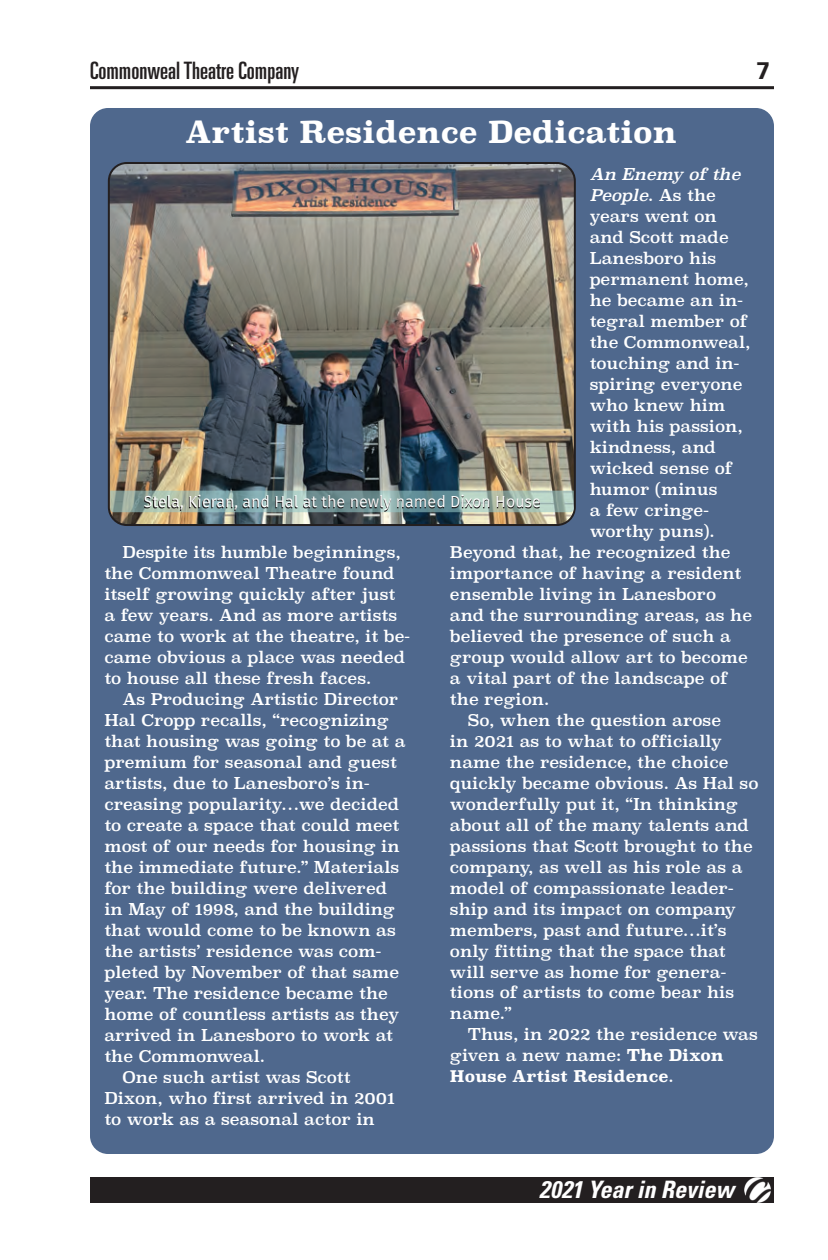
<style>
.page{position:relative;width:828px;height:1260px;background:#fff}
.page>*{position:absolute;margin:0;border:0;box-sizing:border-box;transform-origin:0 0}
.t1{font:700 30px "Superclarendon";color:#fff}
.t2{font:24px "Univers LT Pro Ult Cond";color:#231f20}
.t3{font:italic 700 condensed 24px "Univers LT Pro";color:#fff}
.t4{font:700 24px "Univers LT Pro 65";color:#231f20}
.t5{font:16px/21px "Superclarendon";color:#fff}
.t6{font:16px "Fira Sans";color:#fff}
.t7{font:italic 16px "Superclarendon";color:#fff}
.t8{font:700 16px "Superclarendon";color:#fff}
.s1{font-style:normal}
.s2{font-weight:700}
.s3{font-weight:400}
</style>
<div class="page">
<hr style="left:90px;top:86px;width:684px;height:3px;background:#231f20">
<div style="left:90px;top:1177px;width:684px;height:25px;background:#231f20"></div>
<img style="left:745px;top:1177px;width:25px;height:26px">
<div style="left:90px;top:158px;width:684px;height:996px;background:#4f688d"></div>
<div style="left:90px;top:108px;width:684px;height:50px;background:#4f688d"></div>
<img style="left:109px;top:163px;width:466px;height:362px">
<div style="left:108px;top:162px;width:468px;height:364px;border:2px solid #231f20;border-radius:18px"></div>
<svg style="left:110px;top:491px;width:464px;height:21px;background:#8faba4"></svg>
<svg style="left:144px;top:496px;width:395px;height:16px;background:#768e8b"></svg>
<h2 class="t2" style="left:90px;top:54px;width:211px">Commonweal Theatre Company</h2>
<h2 class="t4" style="left:757px;top:54px;width:15px">7</h2>
<h1 class="t1" style="left:185px;top:110px;width:493px">Artist Residence Dedication</h1>
<p class="t7" style="left:590px;top:163px;width:157px">An Enemy ofthe</p>
<p class="t7" style="left:590px;top:184px;width:128px">People<span class="s1">. A s t h e</span></p>
<p class="t5" style="left:590px;top:207px;width:129px">years went on</p>
<p class="t5" style="left:590px;top:228px;width:141px">and Scott made</p>
<p class="t5" style="left:590px;top:249px;width:128px">Lanesboro his</p>
<p class="t5" style="left:590px;top:270px;width:161px">permanent home,</p>
<p class="t5" style="left:590px;top:291px;width:155px">he became an in-</p>
<p class="t5" style="left:590px;top:312px;width:159px">tegral member of</p>
<p class="t5" style="left:590px;top:333px;width:162px">the Commonweal,</p>
<p class="t5" style="left:590px;top:354px;width:151px">touching and in-</p>
<p class="t5" style="left:590px;top:375px;width:154px">spiring everyone</p>
<p class="t5" style="left:590px;top:396px;width:137px">who knew him</p>
<p class="t5" style="left:590px;top:417px;width:155px">with his passion,</p>
<p class="t5" style="left:590px;top:438px;width:128px">kindness, and</p>
<p class="t5" style="left:590px;top:459px;width:144px">wicked sense of</p>
<p class="t5" style="left:590px;top:480px;width:129px">humor (minus</p>
<p class="t5" style="left:590px;top:501px;width:121px">a few cringe-</p>
<p class="t5" style="left:590px;top:522px;width:126px">worthy puns).</p>
<p class="t5" style="left:450px;top:543px;width:282px">Beyond that, he recognized the</p>
<p class="t5" style="left:450px;top:564px;width:293px">importance of having a resident</p>
<p class="t5" style="left:450px;top:585px;width:268px">ensemble living in Lanesboro</p>
<p class="t5" style="left:450px;top:606px;width:304px">and the surrounding areas, as he</p>
<p class="t5" style="left:450px;top:627px;width:283px">believed the presence of such a</p>
<p class="t5" style="left:450px;top:648px;width:299px">group would allow art to become</p>
<p class="t5" style="left:450px;top:669px;width:279px">a vital part of the landscape of</p>
<p class="t5" style="left:450px;top:690px;width:101px">the region.</p>
<p class="t5" style="left:468px;top:711px;width:255px">So, when the question arose</p>
<p class="t5" style="left:450px;top:732px;width:274px">in 2021 as to what to officially</p>
<p class="t5" style="left:450px;top:753px;width:280px">name the residence, the choice</p>
<p class="t5" style="left:450px;top:774px;width:310px">quickly became obvious. As Hal so</p>
<p class="t5" style="left:450px;top:795px;width:289px">wonderfully put it, “In thinking</p>
<p class="t5" style="left:450px;top:816px;width:301px">about all of the many talents and</p>
<p class="t5" style="left:450px;top:837px;width:304px">passions that Scott brought to the</p>
<p class="t5" style="left:450px;top:858px;width:294px">company, as well as his role as a</p>
<p class="t5" style="left:450px;top:879px;width:285px">model of compassionate leader-</p>
<p class="t5" style="left:450px;top:900px;width:288px">ship and its impact on company</p>
<p class="t5" style="left:450px;top:920px;width:278px">members, past and future…it’s</p>
<p class="t5" style="left:450px;top:941px;width:277px">only fitting that the space that</p>
<p class="t5" style="left:450px;top:962px;width:278px">will serve as home for genera-</p>
<p class="t5" style="left:450px;top:983px;width:286px">tions of artists to come bear his</p>
<p class="t5" style="left:450px;top:1004px;width:63px">name.”</p>
<p class="t5" style="left:468px;top:1025px;width:291px">Thus, in 2022 the residence was</p>
<p class="t5" style="left:450px;top:1046px;width:275px">given a new name: <span class="s2">The Dixon</span></p>
<p class="t8" style="left:450px;top:1065px;width:225px">House Artist Residence<span class="s3">.</span></p>
<p class="t6" style="left:144px;top:489px;width:398px">Stela, Kieran, and Hal at the newly named Dixon House</p>
<p class="t5" style="left:104px;top:543px;width:307px;text-indent:18px">Despite its humble beginnings, the Commonweal Theatre found itself growing quickly after just a few years. And as more artists came to work at the theatre, it be&shy;came obvious a place was needed to house all these fresh faces.</p>
<p class="t5" style="left:122px;top:690px;width:277px">As Producing Artistic Director</p>
<p class="t5" style="left:104px;top:711px;width:286px">Hal Cropp recalls, “recognizing</p>
<p class="t5" style="left:104px;top:732px;width:303px">that housing was going to be at a</p>
<p class="t5" style="left:104px;top:753px;width:294px">premium for seasonal and guest</p>
<p class="t5" style="left:104px;top:774px;width:267px">artists, due to Lanesboro’s in-</p>
<p class="t5" style="left:104px;top:795px;width:297px">creasing popularity…we decided</p>
<p class="t5" style="left:104px;top:816px;width:296px">to create a space that could meet</p>
<p class="t5" style="left:104px;top:837px;width:297px">most of our needs for housing in</p>
<p class="t5" style="left:104px;top:858px;width:296px">the immediate future.” Materials</p>
<p class="t5" style="left:104px;top:879px;width:284px">for the building were delivered</p>
<p class="t5" style="left:104px;top:900px;width:292px">in May of 1998, and the building</p>
<p class="t5" style="left:104px;top:921px;width:293px">that would come to be known as</p>
<p class="t5" style="left:104px;top:942px;width:278px">the artists’ residence was com-</p>
<p class="t5" style="left:104px;top:963px;width:296px">pleted by November of that same</p>
<p class="t5" style="left:104px;top:984px;width:285px">year. The residence became the</p>
<p class="t5" style="left:104px;top:1005px;width:296px">home of countless artists as they</p>
<p class="t5" style="left:104px;top:1026px;width:290px">arrived in Lanesboro to work at</p>
<p class="t5" style="left:104px;top:1047px;width:162px">the Commonweal.</p>
<p class="t5" style="left:122px;top:1068px;width:230px">One such artist was Scott</p>
<p class="t5" style="left:104px;top:1089px;width:292px">Dixon, who first arrived in 2001</p>
<p class="t5" style="left:104px;top:1110px;width:272px">to work as a seasonal actor in</p>
<h2 class="t3" style="left:539px;top:1175px;width:197px">2021 Year in Review</h2>
</div>
